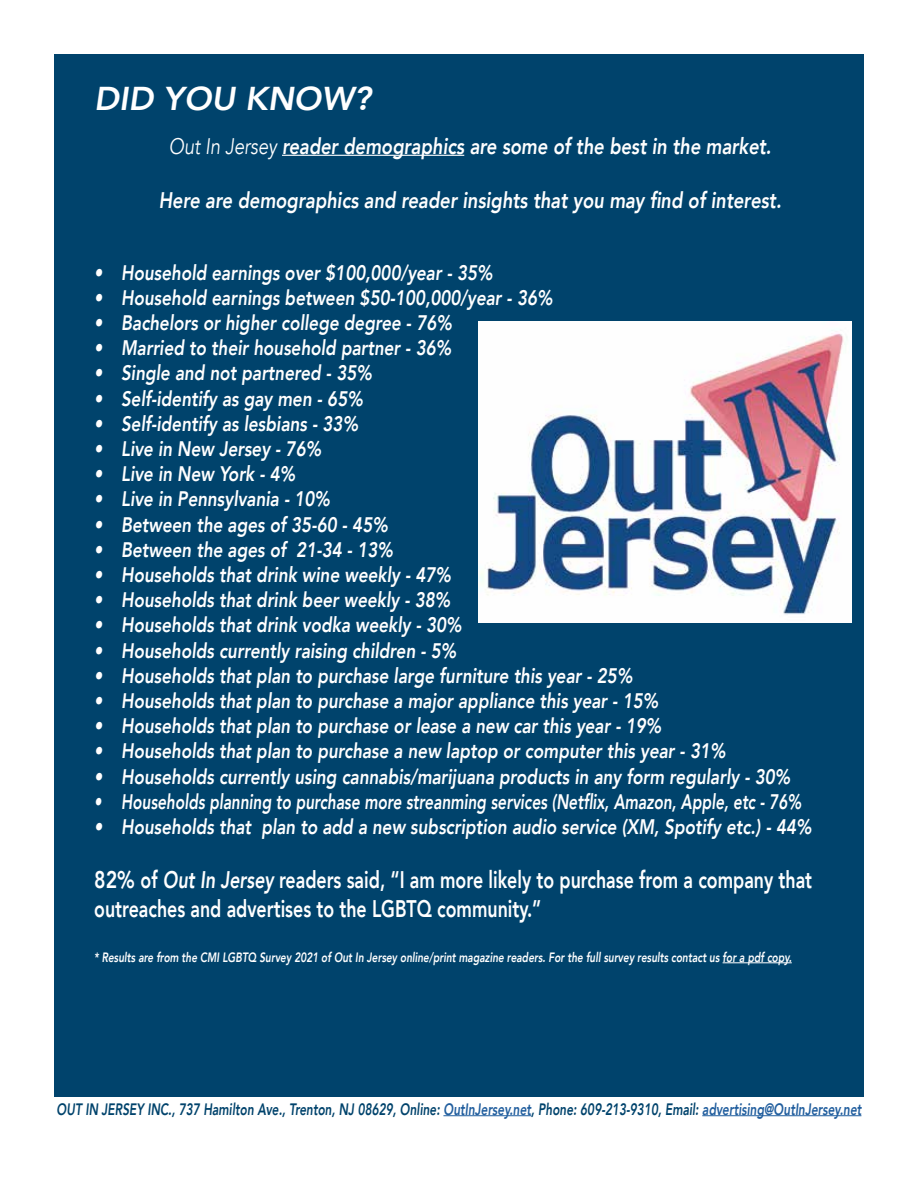
<style>
.page{position:relative;width:918px;height:1188px;background:#fff}
.page>*{position:absolute;margin:0;border:0;box-sizing:border-box;transform-origin:0 0}
.t1{font:italic 800 33px "Avenir";color:#fff}
.t2{font:800 24px/28.8px "Avenir";color:#fff;scale:.81 1}
.t3{font:italic 800 22.5px "Avenir";color:#fff;scale:.81 1}
.t4{font:italic 800 21px "Avenir";color:#fff;scale:.81 1}
.t5{font:italic 800 21px "Avenir";color:#fff;scale:.73 1}
.t6{font:italic 800 16.5px "Avenir";color:#00436c;scale:.72 1}
.t7{font:italic 800 13.5px "Avenir";color:#fff;scale:.74 1}
.s1{font-weight:400}
.s2{font-style:italic}
.s3{color:#215e9e}
</style>
<div class="page">
<div style="left:54px;top:54px;width:810px;height:1042px;background:#00436c"></div>
<hr style="left:282px;top:155px;width:182px;height:1px;background:#fff">
<hr style="left:723px;top:962px;width:69px;height:1px;background:#fff">
<img style="left:478px;top:322px;width:373px;height:300px">
<hr style="left:443px;top:1115px;width:88px;height:1px;background:#215e9e">
<hr style="left:702px;top:1115px;width:159px;height:1px;background:#215e9e">
<h1 class="t1" style="left:94px;top:79px;width:278px">DID YOU KNOW?</h1>
<p class="t3" style="left:169px;top:132px;width:745px"><span class="s1">Out In Jersey</span> reader demographics are some of the best in the market.</p>
<p class="t3" style="left:159px;top:186px;width:770px">Here are demographics and reader insights that you may find of interest.</p>
<p class="t4" style="left:94px;top:260px;width:494px">• Household earnings over $100,000/year - 35%</p>
<p class="t4" style="left:94px;top:285px;width:567px">• Household earnings between $50-100,000/year - 36%</p>
<p class="t4" style="left:94px;top:310px;width:443px">• Bachelors or higher college degree - 76%</p>
<p class="t4" style="left:94px;top:335px;width:442px">• Married to their household partner - 36%</p>
<p class="t4" style="left:94px;top:361px;width:344px">• Single and not partnered - 35%</p>
<p class="t4" style="left:94px;top:386px;width:333px">• Self-identify as gay men - 65%</p>
<p class="t4" style="left:94px;top:411px;width:327px">• Self-identify as lesbians - 33%</p>
<p class="t4" style="left:94px;top:436px;width:282px">• Live in New Jersey - 76%</p>
<p class="t4" style="left:94px;top:461px;width:250px">• Live in New York - 4%</p>
<p class="t4" style="left:94px;top:487px;width:293px">• Live in Pennsylvania - 10%</p>
<p class="t4" style="left:94px;top:512px;width:364px">• Between the ages of 35-60 - 45%</p>
<p class="t4" style="left:94px;top:537px;width:370px">• Between the ages of 21-34 - 13%</p>
<p class="t4" style="left:94px;top:562px;width:442px">• Households that drink wine weekly - 47%</p>
<p class="t4" style="left:94px;top:587px;width:441px">• Households that drink beer weekly - 38%</p>
<p class="t4" style="left:94px;top:613px;width:455px">• Households that drink vodka weekly - 30%</p>
<p class="t4" style="left:94px;top:638px;width:449px">• Households currently raising children - 5%</p>
<p class="t4" style="left:94px;top:663px;width:666px">• Households that plan to purchase large furniture this year - 25%</p>
<p class="t4" style="left:94px;top:688px;width:698px">• Households that plan to purchase a major appliance this year - 15%</p>
<p class="t4" style="left:94px;top:713px;width:702px">• Households that plan to purchase or lease a new car this year - 19%</p>
<p class="t4" style="left:94px;top:739px;width:781px">• Households that plan to purchase a new laptop or computer this year - 31%</p>
<p class="t4" style="left:94px;top:764px;width:861px">• Households currently using cannabis/marijuana products in any form regularly - 30%</p>
<p class="t5" style="left:94px;top:789px;width:970px">• Households planning to purchase more streanming services (Netflix, Amazon, Apple, etc - 76%</p>
<p class="t4" style="left:94px;top:814px;width:887px">• Households that plan to add a new subscription audio service (XM, Spotify etc.) - 44%</p>
<p class="t2" style="left:94px;top:865px;width:888px">82% of <span class="s2">Out In Jersey</span> readers said, “I am more likely to purchase from a company that outreaches and advertises to the LGBTQ community.”</p>
<p class="t7" style="left:94px;top:949px;width:944px">* Results are from the CMI LGBTQ Survey 2021 of Out In Jersey online/print magazine readers. For the full survey results contact us for a pdf copy.</p>
<p class="t6" style="left:57px;top:1099px;width:1119px">OUT IN JERSEY INC., 737 Hamilton Ave., Trenton, NJ 08629, Online: <span class="s3">OutInJersey.net</span>, Phone: 609-213-9310, Email: <span class="s3">advertising@OutInJersey.net</span></p>
</div>
